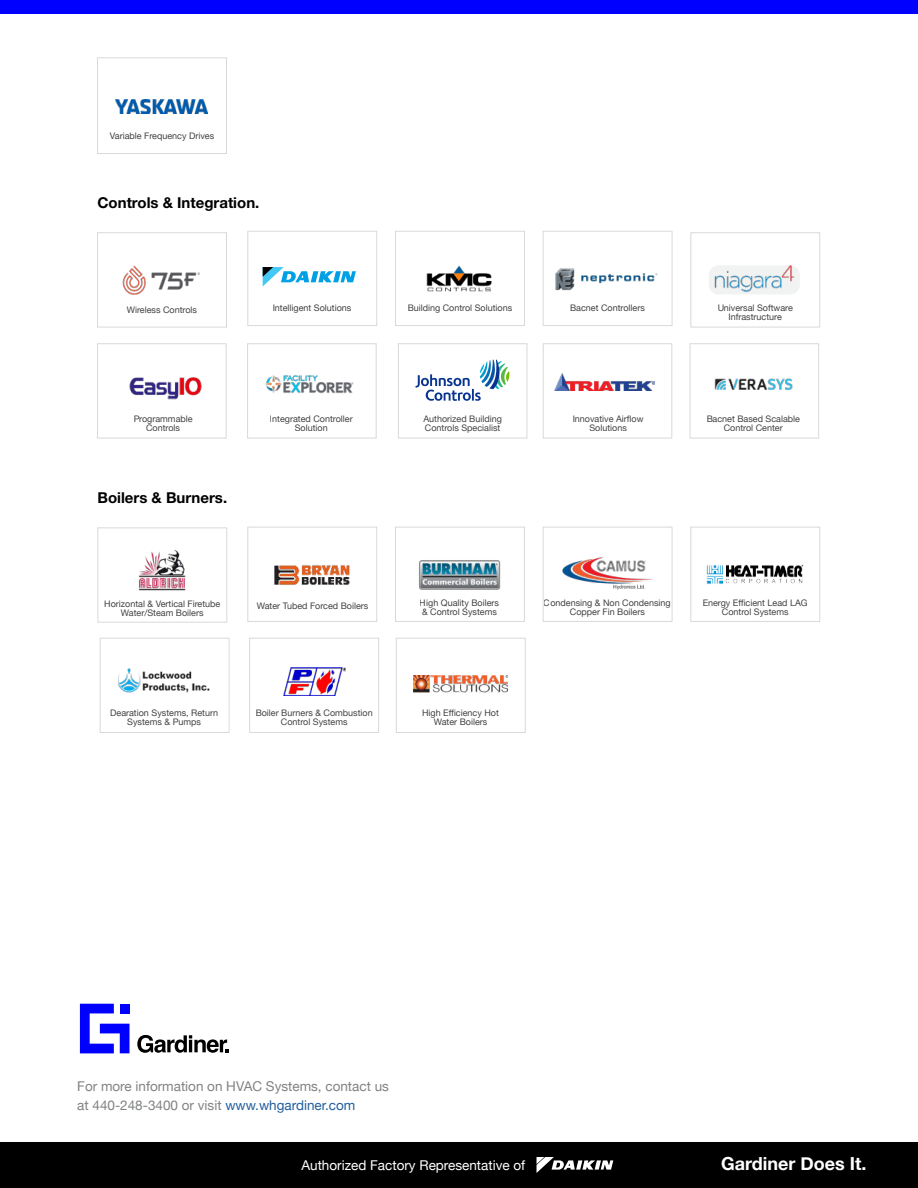
<style>
.page{position:relative;width:918px;height:1188px;background:#fff}
.page>*{position:absolute;margin:0;border:0;box-sizing:border-box;transform-origin:0 0}
.t1{font:700 18px "Helvetica Neue";color:#fff}
.t2{font:700 15px "Helvetica Neue LT Pro";color:#000}
.t3{font:13.5px/18.8px "Helvetica Neue";color:#808284}
.t4{font:13.5px "Helvetica Neue";color:#fff}
.t5{font:9px/9px "Helvetica Neue";color:#000;text-align:center}
.s1{color:#215e9e}
</style>
<div class="page">
<img style="left:427px;top:265px;width:65px;height:27px">
<img style="left:138px;top:550px;width:48px;height:41px">
<img style="left:274px;top:565px;width:76px;height:20px">
<img style="left:706px;top:564px;width:97px;height:20px">
<img style="left:118px;top:669px;width:92px;height:24px">
<img style="left:283px;top:667px;width:63px;height:28px">
<img style="left:419px;top:560px;width:82px;height:30px">
<img style="left:414px;top:676px;width:94px;height:16px">
<svg style="left:263px;top:267px;width:93px;height:19px"></svg>
<img style="left:265px;top:375px;width:89px;height:19px">
<img style="left:714px;top:378px;width:79px;height:12px">
<svg style="left:415px;top:360px;width:95px;height:41px"></svg>
<img style="left:129px;top:377px;width:73px;height:23px">
<img style="left:555px;top:374px;width:100px;height:17px">
<img style="left:709px;top:265px;width:91px;height:29px">
<img style="left:123px;top:266px;width:77px;height:28px">
<img style="left:555px;top:268px;width:103px;height:23px">
<img style="left:562px;top:557px;width:91px;height:33px">
<svg style="left:137px;top:1035px;width:92px;height:18px"></svg>
<svg style="left:80px;top:1004px;width:50px;height:49px"></svg>
<div style="left:120px;top:1004px;width:9px;height:9px;background:#00f"></div>
<div style="left:0;top:0;width:918px;height:14px;background:#00f"></div>
<div style="left:0;top:1142px;width:918px;height:46px;background:#000"></div>
<svg style="left:537px;top:1157px;width:76px;height:16px"></svg>
<img style="left:116px;top:99px;width:92px;height:14px">
<p class="t5" style="left:110px;top:132px;width:106px">Variable Frequency Drives</p>
<h2 class="t2" style="left:98px;top:197px;width:163px">Controls &amp; Integration.</h2>
<p class="t5" style="left:127px;top:305px;width:72px">Wireless Controls</p>
<p class="t5" style="left:273px;top:305px;width:80px">Intelligent Solutions</p>
<p class="t5" style="left:408px;top:305px;width:106px">Building Control Solutions</p>
<p class="t5" style="left:570px;top:304px;width:76px">Bacnet Controllers</p>
<p class="t5" style="left:717px;top:304px;width:77px">Universal Software<br>Infrastructure</p>
<p class="t5" style="left:133px;top:415px;width:61px">Programmable<br>Controls</p>
<h2 class="t2" style="left:98px;top:492px;width:131px">Boilers &amp; Burners.</h2>
<p class="t5" style="left:270px;top:415px;width:84px">Integrated Controller<br>Solution</p>
<p class="t5" style="left:423px;top:415px;width:80px;text-align:left">Authorized Building<br>Controls Specialist</p>
<p class="t5" style="left:573px;top:414px;width:72px">Innovative Airflow<br>Solutions</p>
<p class="t5" style="left:706px;top:414px;width:95px">Bacnet Based Scalable<br>Control Center</p>
<p class="t5" style="left:104px;top:599px;width:118px">Horizontal &amp; Vertical Firetube<br>Water/Steam Boilers</p>
<p class="t5" style="left:420px;top:599px;width:81px;text-align:left">High Quality Boilers &amp; Control Systems</p>
<p class="t5" style="left:544px;top:599px;width:128px">Condensing &amp; Non Condensing<br>Copper Fin Boilers</p>
<p class="t5" style="left:703px;top:599px;width:107px">Energy Efficient Lead LAG<br>Control Systems</p>
<p class="t5" style="left:257px;top:602px;width:113px">Water Tubed Forced Boilers</p>
<p class="t5" style="left:110px;top:710px;width:110px">Dearation Systems, Return<br>Systems &amp; Pumps</p>
<p class="t5" style="left:256px;top:709px;width:119px">Boiler Burners &amp; Combustion<br>Control Systems</p>
<p class="t5" style="left:422px;top:709px;width:78px">High Efficiency Hot<br>Water Boilers</p>
<h3 class="t3" style="left:77px;top:1079px;width:313px">For more information on HVAC Systems, contact us at 440-248-3400 or visit <span class="s1">www.whgardiner.com</span></h3>
<h3 class="t4" style="left:301px;top:1160px;width:225px">Authorized Factory Representative of</h3>
<h1 class="t1" style="left:721px;top:1157px;width:147px">Gardiner Does It.</h1>
</div>
